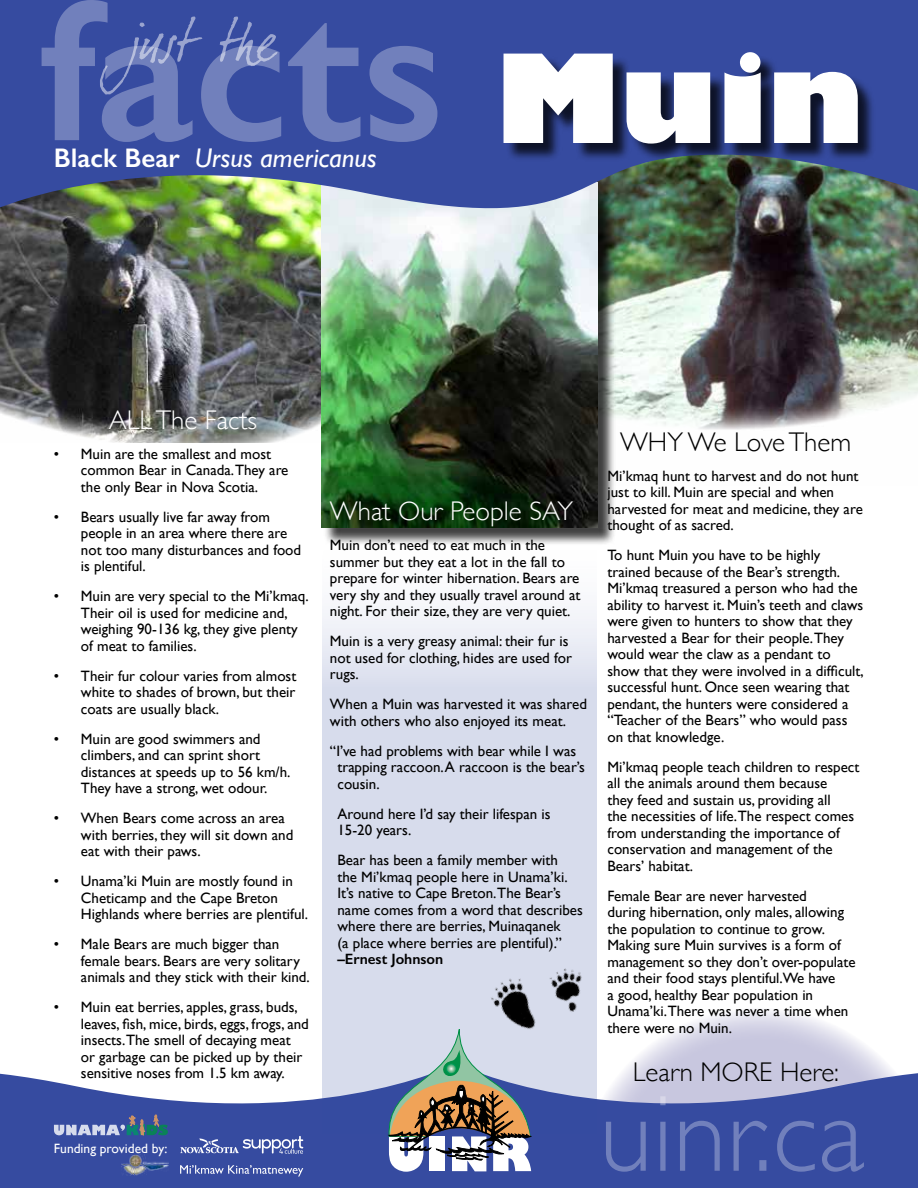
<style>
.page{position:relative;width:918px;height:1188px;background:#fff}
.page>*{position:absolute;margin:0;border:0;box-sizing:border-box;transform-origin:0 0}
.t1{font:800 120px "Gill Sans";color:#fff}
.t2{font:300 27px "Gill Sans";color:#000}
.t3{font:300 27px "Gill Sans";color:#fff}
.t4{font:italic 27px "Gill Sans";color:#fff}
.t5{font:15px/16.5px "Gill Sans";color:#000}
.t6{font:600 15px "Gill Sans";color:#000}
.t7{font:13.5px "Gill Sans";color:#fff}
.s1{font-weight:600;font-style:normal}
</style>
<div class="page">
<img style="left:0;top:219px;width:321px;height:136px">
<img style="left:616px;top:219px;width:302px;height:136px">
<svg style="left:0;top:355px;width:918px;height:88px"></svg>
<svg style="left:642px;top:1011px;width:233px;height:44px"></svg>
<div style="left:324px;top:185px;width:292px;height:361px;background:#000;opacity:.75"></div>
<img style="left:321px;top:219px;width:276px;height:309px">
<svg style="left:0;top:1055px;width:918px;height:133px;fill:#364ba0"></svg>
<img style="left:0;top:82px;width:918px;height:137px">
<div style="left:0;top:0;width:918px;height:82px;background:#364ba0"></div>
<svg style="left:322px;top:526px;width:275px;height:608px;fill:#d7dcec"></svg>
<svg style="left:387px;top:1027px;width:146px;height:145px"></svg>
<svg style="left:606px;top:1096px;width:258px;height:76px;background:#475aa7"></svg>
<svg style="left:42px;top:0;width:395px;height:142px;fill:#364ba0"></svg>
<svg style="left:100px;top:17px;width:178px;height:77px"></svg>
<div style="left:506px;top:55px;width:370px;height:107px;background:#000;opacity:.75"></div>
<img style="left:472px;top:935px;width:150px;height:129px">
<svg style="left:54px;top:1115px;width:114px;height:20px;background:#5d76a5"></svg>
<svg style="left:180px;top:1136px;width:123px;height:18px;background:#6575b6"></svg>
<svg style="left:180px;top:1165px;width:123px;height:12px"></svg>
<img style="left:121px;top:1154px;width:48px;height:22px">
<h2 class="t4" style="left:54px;top:142px;width:324px"><span class="s1">Black Bear</span> Ursus americanus</h2>
<h1 class="t1" style="left:495px;top:5px;width:370px">Muin</h1>
<h2 class="t3" style="left:109px;top:399px;width:150px">ALL The Facts</h2>
<p class="t5" style="left:81px;top:445px;width:209px;text-indent:-27px">• Muin are the smallest and most common Bear in Canada.They are the only Bear in Nova Scotia.</p>
<p class="t5" style="left:81px;top:508px;width:222px;text-indent:-27px">• Bears usually live far away from people in an area where there are not too many disturbances and food is plentiful.</p>
<p class="t5" style="left:81px;top:588px;width:229px;text-indent:-27px">• Muin are very special to the Mi’kmaq.<br>Their oil is used for medicine and, weighing 90-136 kg, they give plenty of meat to families.</p>
<p class="t5" style="left:81px;top:667px;width:217px;text-align:justify;text-indent:-27px">• Their fur colour varies from almost white to shades of brown, but their coats are usually black.</p>
<p class="t5" style="left:81px;top:730px;width:211px;text-indent:-27px">• Muin are good swimmers and climbers, and can sprint short distances at speeds up to 56 km/h.<br>They have a strong, wet odour.</p>
<p class="t5" style="left:81px;top:810px;width:214px;text-indent:-27px">• When Bears come across an area with berries, they will sit down and eat with their paws.</p>
<p class="t5" style="left:81px;top:873px;width:229px;text-indent:-27px">• Unama’ki Muin are mostly found in<br>Cheticamp and the Cape Breton<br>Highlands where berries are plentiful.</p>
<p class="t5" style="left:81px;top:936px;width:230px;text-indent:-27px">• Male Bears are much bigger than female bears. Bears are very solitary animals and they stick with their kind.</p>
<p class="t5" style="left:81px;top:999px;width:229px;text-indent:-27px">• Muin eat berries, apples, grass, buds, leaves, fish, mice, birds, eggs, frogs, and insects.The smell of decaying meat<br>or garbage can be picked up by their sensitive noses from 1.5 km away.</p>
<h2 class="t3" style="left:330px;top:490px;width:245px">What Our People SAY</h2>
<p class="t5" style="left:330px;top:537px;width:252px">Muin don’t need to eat much in the summer but they eat a lot in the fall to prepare for winter hibernation. Bears are very shy and they usually travel around at night. For their size, they are very quiet.</p>
<p class="t5" style="left:330px;top:633px;width:244px">Muin is a very greasy animal: their fur is not used for clothing, hides are used for rugs.</p>
<p class="t5" style="left:330px;top:696px;width:259px">When a Muin was harvested it was shared with others who also enjoyed its meat.</p>
<p class="t5" style="left:337px;top:742px;width:249px;text-indent:-8px">“I’ve had problems with bear while I was trapping raccoon. A raccoon is the bear’s cousin.</p>
<p class="t5" style="left:337px;top:805px;width:215px">Around here I’d say their lifespan is<br>15-20 years.</p>
<p class="t5" style="left:337px;top:852px;width:247px">Bear has been a family member with<br>the Mi’kmaq people here in Unama’ki.<br>It’s native to Cape Breton.The Bear’s name comes from a word that describes where there are berries, Muinaqanek<br>(a place where berries are plentiful).”</p>
<p class="t6" style="left:337px;top:950px;width:107px">–Ernest Johnson</p>
<h2 class="t2" style="left:620px;top:421px;width:233px">WHY We Love Them</h2>
<p class="t5" style="left:607px;top:467px;width:257px">Mi’kmaq hunt to harvest and do not hunt just to kill. Muin are special and when harvested for meat and medicine, they are thought of as sacred.</p>
<p class="t5" style="left:607px;top:547px;width:258px">To hunt Muin you have to be highly trained because of the Bear’s strength.<br>Mi’kmaq treasured a person who had the ability to harvest it. Muin’s teeth and claws were given to hunters to show that they harvested a Bear for their people.They would wear the claw as a pendant to show that they were involved in a difficult, successful hunt. Once seen wearing that pendant, the hunters were considered a “Teacher of the Bears” who would pass on that knowledge.</p>
<p class="t5" style="left:607px;top:758px;width:254px">Mi’kmaq people teach children to respect all the animals around them because<br>they feed and sustain us, providing all<br>the necessities of life.The respect comes from understanding the importance of conservation and management of the Bears’ habitat.</p>
<p class="t5" style="left:607px;top:887px;width:250px">Female Bear are never harvested<br>during hibernation, only males, allowing the population to continue to grow.<br>Making sure Muin survives is a form of management so they don’t over-populate and their food stays plentiful.We have<br>a good, healthy Bear population in Unama’ki.There was never a time when there were no Muin.</p>
<h2 class="t2" style="left:633px;top:1051px;width:208px">Learn MORE Here:</h2>
<p class="t7" style="left:54px;top:1141px;width:115px">Funding provided by:</p>
</div>
